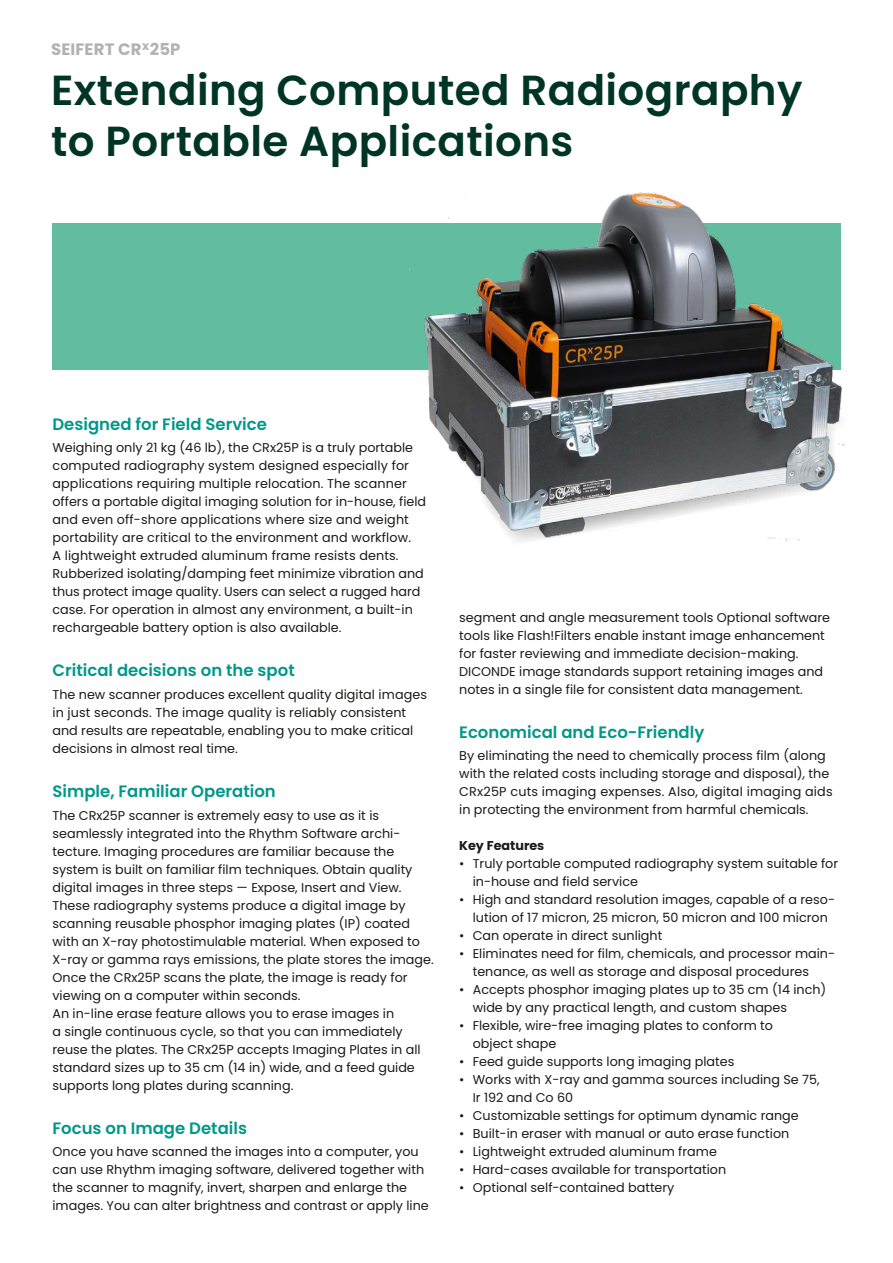
<style>
.page{position:relative;width:893px;height:1263px;background:#fff}
.page>*{position:absolute;margin:0;border:0;box-sizing:border-box;transform-origin:0 0}
.t1{font:600 42px/50.4px "Poppins";letter-spacing:.01em;color:#003525}
.t2{font:600 16.5px "Poppins";color:#009889}
.t3{font:700 16.5px "Poppins";letter-spacing:.01em;color:#b1b2b3}
.t4{font:12.75px/18px "Poppins";color:#1a1a18}
.t5{font:700 12.75px "Poppins";color:#1a1a18}
</style>
<div class="page">
<div style="left:52px;top:224px;width:788px;height:146px;background:#62bda0"></div>
<img style="left:410px;top:192px;width:435px;height:349px">
<p class="t3" style="left:51px;top:40px;width:131px">SEIFERT CR<sup>x</sup>25P</p>
<h1 class="t1" style="left:51px;top:66px;width:753px">Extending Computed Radiography to Portable Applications</h1>
<p class="t2" style="left:52px;top:414px;width:216px">Designed for Field Service</p>
<p class="t4" style="left:52px;top:438px;width:375px">Weighing only 21 kg (46 lb), the CRx25P is a truly portable computed radiography system designed especially for applications requiring multiple relocation. The scanner offers a portable digital imaging solution for in-house, field and even off-shore applications where size and weight portability are critical to the environment and workflow.<br>A lightweight extruded aluminum frame resists dents.<br>Rubberized isolating/damping feet minimize vibration and thus protect image quality. Users can select a rugged hard case. For operation in almost any environment, a built-in rechargeable battery option is also available.</p>
<p class="t2" style="left:52px;top:661px;width:244px">Critical decisions on the spot</p>
<p class="t4" style="left:52px;top:685px;width:376px">The new scanner produces excellent quality digital images in just seconds. The image quality is reliably consistent and results are repeatable, enabling you to make critical decisions in almost real time.</p>
<p class="t2" style="left:52px;top:782px;width:225px">Simple, Familiar Operation</p>
<p class="t4" style="left:52px;top:806px;width:383px">The CRx25P scanner is extremely easy to use as it is seamlessly integrated into the Rhythm Software archi&shy;tecture. Imaging procedures are familiar because the system is built on familiar film techniques. Obtain quality digital images in three steps — Expose, Insert and View.<br>These radiography systems produce a digital image by scanning reusable phosphor imaging plates (IP) coated with an X-ray photostimulable material. When exposed to X-ray or gamma rays emissions, the plate stores the image.<br>Once the CRx25P scans the plate, the image is ready for viewing on a computer within seconds.<br>An in-line erase feature allows you to erase images in<br>a single continuous cycle, so that you can immediately reuse the plates. The CRx25P accepts Imaging Plates in all standard sizes up to 35 cm (14 in) wide, and a feed guide supports long plates during scanning.</p>
<p class="t2" style="left:52px;top:1119px;width:196px">Focus on Image Details</p>
<p class="t4" style="left:52px;top:1143px;width:378px">Once you have scanned the images into a computer, you can use Rhythm imaging software, delivered together with the scanner to magnify, invert, sharpen and enlarge the images. You can alter brightness and contrast or apply line</p>
<p class="t4" style="left:459px;top:608px;width:372px">segment and angle measurement tools Optional software tools like Flash!Filters enable instant image enhancement for faster reviewing and immediate decision-making.<br>DICONDE image standards support retaining images and notes in a single file for consistent data management.</p>
<p class="t2" style="left:459px;top:723px;width:247px">Economical and Eco-Friendly</p>
<p class="t4" style="left:459px;top:747px;width:375px">By eliminating the need to chemically process film (along with the related costs including storage and disposal), the CRx25P cuts imaging expenses. Also, digital imaging aids in protecting the environment from harmful chemicals.</p>
<p class="t5" style="left:459px;top:838px;width:87px">Key Features</p>
<p class="t4" style="left:473px;top:855px;width:367px;text-indent:-14px">• Truly portable computed radiography system suitable for in-house and field service</p>
<p class="t4" style="left:459px;top:891px;width:377px;text-align:center">• High and standard resolution images, capable of a reso&shy;lution of 17 micron, 25 micron, 50 micron and 100 micron</p>
<p class="t4" style="left:459px;top:927px;width:205px">• Can operate in direct sunlight</p>
<p class="t4" style="left:473px;top:945px;width:364px;text-indent:-14px">• Eliminates need for film, chemicals, and processor main&shy;tenance, as well as storage and disposal procedures</p>
<p class="t4" style="left:473px;top:981px;width:355px;text-indent:-14px">• Accepts phosphor imaging plates up to 35 cm (14 inch) wide by any practical length, and custom shapes</p>
<p class="t4" style="left:473px;top:1017px;width:302px;text-indent:-14px">• Flexible, wire-free imaging plates to conform to object shape</p>
<p class="t4" style="left:459px;top:1053px;width:277px">• Feed guide supports long imaging plates</p>
<p class="t4" style="left:473px;top:1071px;width:349px;text-indent:-14px">• Works with X-ray and gamma sources including Se 75,<br>Ir 192 and Co 60</p>
<p class="t4" style="left:459px;top:1107px;width:341px">• Customizable settings for optimum dynamic range</p>
<p class="t4" style="left:459px;top:1125px;width:332px">• Built-in eraser with manual or auto erase function</p>
<p class="t4" style="left:459px;top:1143px;width:259px">• Lightweight extruded aluminum frame</p>
<p class="t4" style="left:459px;top:1161px;width:268px">• Hard-cases available for transportation</p>
<p class="t4" style="left:459px;top:1179px;width:217px">• Optional self-contained battery</p>
</div>
